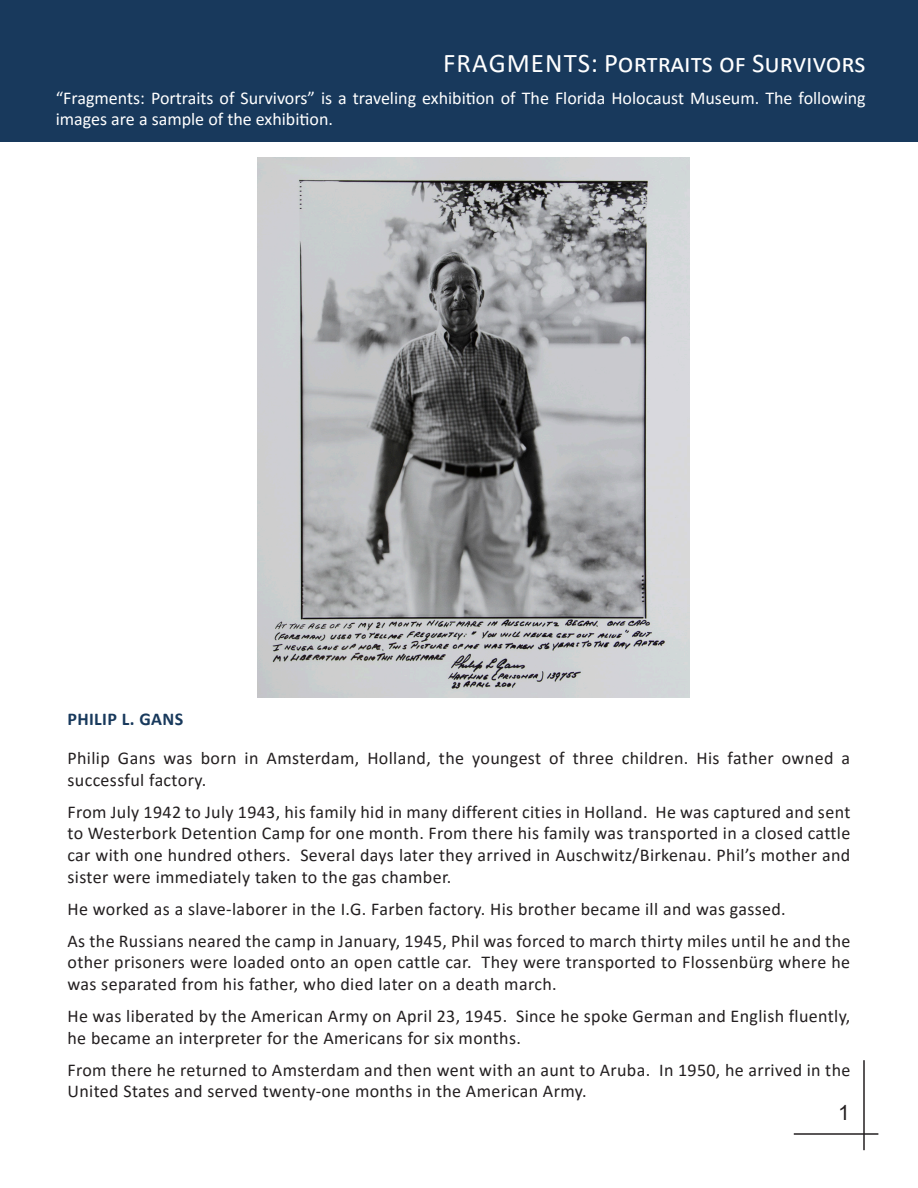
<style>
.page{position:relative;width:918px;height:1188px;background:#fff}
.page>*{position:absolute;margin:0;border:0;box-sizing:border-box;transform-origin:0 0}
.t1{font:27px "Calibri";color:#fff}
.t2{font:21px "Arial";color:#231f20}
.t3{font:18px/21.6px "Calibri";letter-spacing:.02em;color:#231f20}
.t4{font:18px/21.6px "Calibri";color:#fff}
.t5{font:700 18px "Calibri";letter-spacing:.02em;color:#18395c}
</style>
<div class="page">
<hr style="left:863px;top:1060px;width:2px;height:90px;background:#231f20">
<hr style="left:794px;top:1133px;width:84px;height:2px;background:#231f20">
<img style="left:257px;top:158px;width:432px;height:540px">
<div style="left:0;top:0;width:918px;height:141px;background:#18395c"></div>
<p class="t1" style="left:443px;top:44px;width:424px">FRAGMENTS: Portraits of Survivors</p>
<p class="t4" style="left:56px;top:86px;width:811px">“Fragments: Portraits of Survivors” is a traveling exhibition of The Florida Holocaust Museum. The following images are a sample of the exhibition.</p>
<p class="t5" style="left:68px;top:706px;width:117px">PHILIP L. GANS</p>
<p class="t3" style="left:68px;top:747px;width:784px">Philip Gans was born in Amsterdam, Holland, the youngest of three children. His father owned a successful factory.</p>
<p class="t3" style="left:68px;top:801px;width:784px;text-align:justify">From July 1942 to July 1943, his family hid in many different cities in Holland. He was captured and sent to Westerbork Detention Camp for one month. From there his family was transported in a closed cattle car with one hundred others. Several days later they arrived in Auschwitz/Birkenau. Phil’s mother and sister were immediately taken to the gas chamber.</p>
<p class="t3" style="left:68px;top:897px;width:720px">He worked as a slave-laborer in the I.G. Farben factory. His brother became ill and was gassed.</p>
<p class="t3" style="left:68px;top:930px;width:784px;text-align:justify">As the Russians neared the camp in January, 1945, Phil was forced to march thirty miles until he and the other prisoners were loaded onto an open cattle car. They were transported to Flossenbürg where he was separated from his father, who died later on a death march.</p>
<p class="t3" style="left:68px;top:1005px;width:784px">He was liberated by the American Army on April 23, 1945. Since he spoke German and English fluently, he became an interpreter for the Americans for six months.</p>
<p class="t3" style="left:68px;top:1059px;width:784px">From there he returned to Amsterdam and then went with an aunt to Aruba. In 1950, he arrived in the<br>United States and served twenty-one months in the American Army.</p>
<p class="t2" style="left:838px;top:1098px;width:13px">1</p>
</div>
